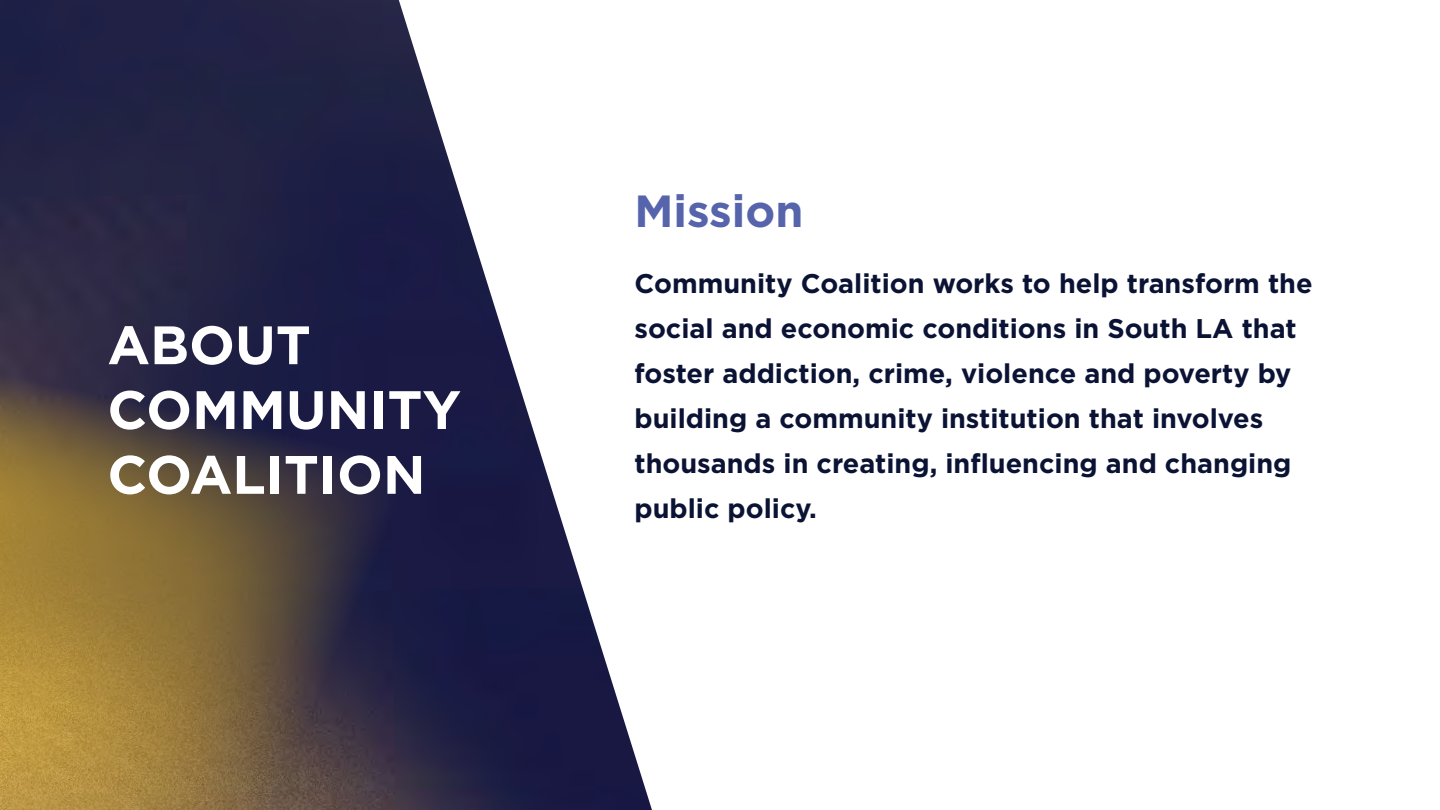
<style>
.page{position:relative;width:1440px;height:810px;background:#fff}
.page>*{position:absolute;margin:0;border:0;box-sizing:border-box;transform-origin:0 0}
.t1{font:700 54px/64.8px "Gotham";color:#fff}
.t2{font:700 45px "Gotham";color:#5664ac}
.t3{font:700 27px/45px "Gotham";color:#0b1335}
</style>
<div class="page">
<img style="left:0;top:0;width:399px;height:296px">
<svg style="left:0;top:296px;width:399px;height:514px;background:#604f3e"></svg>
<svg style="left:399px;top:1px;width:253px;height:809px"></svg>
<h1 class="t1" style="left:107px;top:312px;width:355px">ABOUT<br>COMMUNITY<br>COALITION</h1>
<h2 class="t2" style="left:634px;top:181px;width:170px">Mission</h2>
<p class="t3" style="left:634px;top:261px;width:680px">Community Coalition works to help transform the social and economic conditions in South LA that foster addiction, crime, violence and poverty by building a community institution that involves thousands in creating, influencing and changing public policy.</p>
</div>
